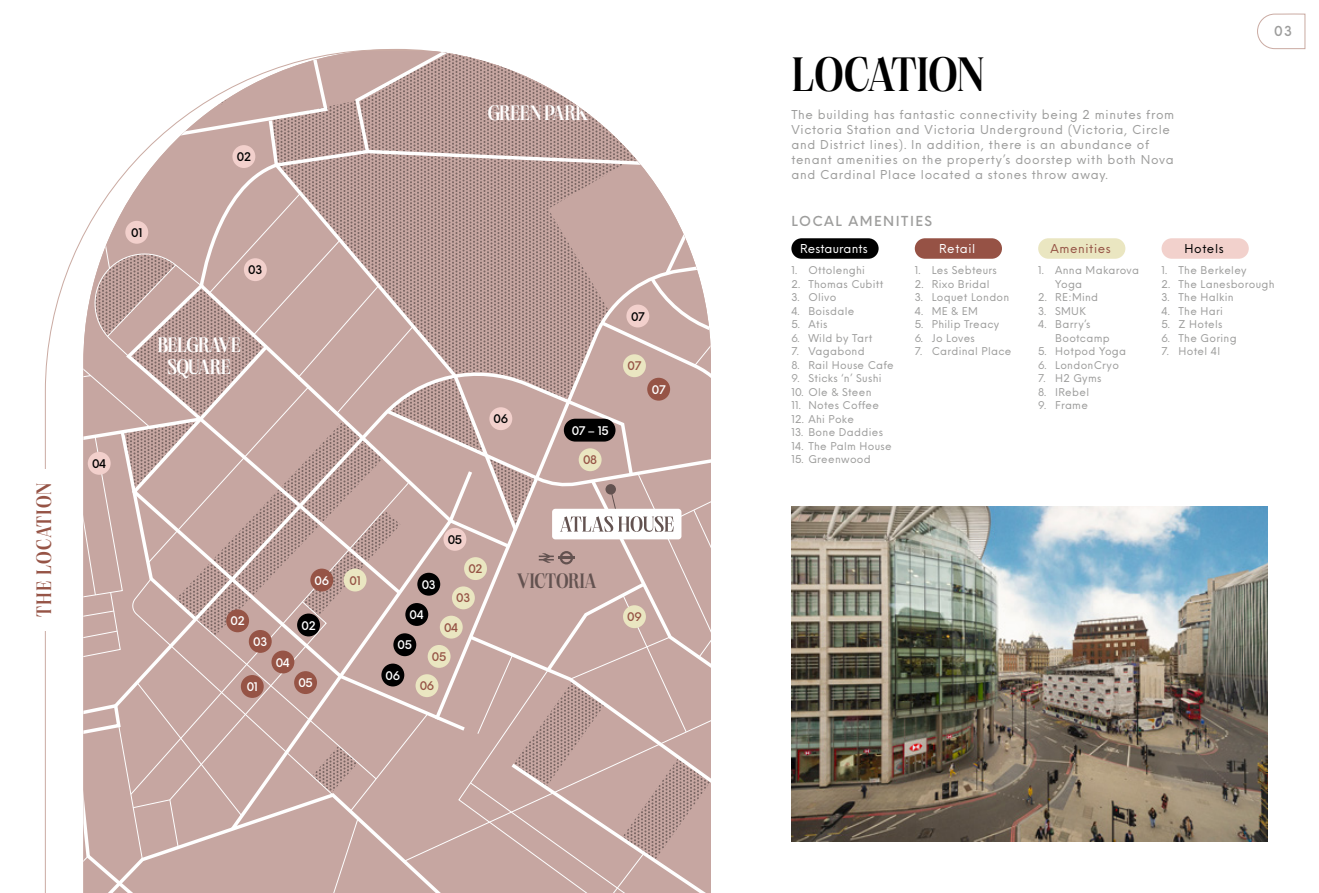
<style>
.page{position:relative;width:1319px;height:893px;background:#fff}
.page>*{position:absolute;margin:0;border:0;box-sizing:border-box;transform-origin:0 0}
.t1{font:48px "PP Neue World";letter-spacing:-.02em;color:#000}
.t2{font:20.85px "PP Neue World";letter-spacing:.045em;color:#965446}
.t3{font:20.7px/21.6px "PP Neue World";letter-spacing:-.04em;color:#fff;text-align:center}
.t4{font:20.7px "PP Neue World";letter-spacing:-.02em;color:#635250}
.t5{font:500 13.5px "Neue Einstellung";letter-spacing:.11em;color:#9d9d9c}
.t6{font:12px/15px "Neue Einstellung";letter-spacing:.06em;color:#9d9d9c}
.t7{font:12px "Neue Einstellung";letter-spacing:.015em;color:#fff}
.t8{font:12px "Neue Einstellung";letter-spacing:.05em;color:#965446}
.t9{font:12px "Neue Einstellung";letter-spacing:.05em;color:#000}
.t10{font:500 11.7px "Neue Einstellung";letter-spacing:-.025em;color:#fff}
.t11{font:500 11.7px "Neue Einstellung";letter-spacing:-.025em;color:#965446}
.t12{font:500 11.7px "Neue Einstellung";letter-spacing:-.025em;color:#000}
.t13{font:10.5px/13.5px "Neue Einstellung";letter-spacing:.03em;color:#9d9d9c}
</style>
<div class="page">
<img style="left:791px;top:506px;width:476px;height:336px">
<svg style="left:83px;top:51px;width:628px;height:842px;background:#c8ada8"></svg>
<svg style="left:1257px;top:14px;width:47px;height:35px"></svg>
<div style="left:791px;top:238px;width:87px;height:21px;background:#000;border-radius:10px"></div>
<div style="left:914px;top:238px;width:87px;height:21px;background:#965245;border-radius:10px"></div>
<div style="left:1037px;top:238px;width:88px;height:21px;background:#eae6c1;border-radius:10px"></div>
<div style="left:1161px;top:238px;width:87px;height:21px;background:#f2d1cc;border-radius:10px"></div>
<h2 class="t2" style="left:32px;top:617px;width:136px;rotate:-90deg">THE LOCATION</h2>
<p class="t12" style="left:237px;top:149px;width:16px">02</p>
<p class="t12" style="left:131px;top:225px;width:13px">01</p>
<p class="t12" style="left:248px;top:262px;width:16px">03</p>
<h3 class="t3" style="left:157px;top:335px;width:85px">BELGRAVE<br>SQUARE</h3>
<p class="t12" style="left:92px;top:456px;width:16px">04</p>
<h3 class="t3" style="left:488px;top:103px;width:102px">GREEN PARK</h3>
<p class="t12" style="left:493px;top:411px;width:16px">06</p>
<p class="t10" style="left:571px;top:423px;width:38px">07 – 15</p>
<p class="t11" style="left:583px;top:452px;width:16px">08</p>
<p class="t12" style="left:631px;top:309px;width:15px">07</p>
<p class="t11" style="left:627px;top:358px;width:15px">07</p>
<p class="t10" style="left:651px;top:382px;width:15px">07</p>
<p class="t10" style="left:314px;top:573px;width:16px">06</p>
<p class="t10" style="left:230px;top:613px;width:16px">02</p>
<p class="t10" style="left:253px;top:634px;width:16px">03</p>
<p class="t10" style="left:247px;top:679px;width:13px">01</p>
<p class="t10" style="left:301px;top:618px;width:16px">02</p>
<p class="t10" style="left:276px;top:655px;width:16px">04</p>
<p class="t10" style="left:298px;top:675px;width:16px">05</p>
<p class="t11" style="left:349px;top:573px;width:13px">01</p>
<p class="t12" style="left:447px;top:532px;width:16px">05</p>
<p class="t11" style="left:468px;top:561px;width:16px">02</p>
<p class="t10" style="left:421px;top:577px;width:16px">03</p>
<p class="t10" style="left:409px;top:607px;width:16px">04</p>
<p class="t10" style="left:397px;top:637px;width:16px">05</p>
<p class="t10" style="left:385px;top:668px;width:16px">06</p>
<p class="t11" style="left:456px;top:590px;width:16px">03</p>
<p class="t11" style="left:444px;top:620px;width:16px">04</p>
<p class="t11" style="left:432px;top:649px;width:16px">05</p>
<p class="t11" style="left:419px;top:678px;width:16px">06</p>
<h3 class="t4" style="left:517px;top:569px;width:81px">VICTORIA</h3>
<p class="t11" style="left:627px;top:609px;width:16px">09</p>
<h1 class="t1" style="left:791px;top:48px;width:194px">LOCATION</h1>
<p class="t6" style="left:791px;top:107px;width:384px">The building has fantastic connectivity being 2 minutes from Victoria Station and Victoria Underground (Victoria, Circle and District lines). In addition, there is an abundance of tenant amenities on the property’s doorstep with both Nova and Cardinal Place located a stones throw away.</p>
<p class="t5" style="left:791px;top:212px;width:142px">LOCAL AMENITIES</p>
<p class="t7" style="left:800px;top:241px;width:69px">Restaurants</p>
<p class="t7" style="left:939px;top:241px;width:38px">Retail</p>
<p class="t8" style="left:1050px;top:241px;width:62px">Amenities</p>
<p class="t9" style="left:1184px;top:241px;width:41px">Hotels</p>
<p class="t5" style="left:1273px;top:23px;width:20px">03</p>
<p class="t13" style="left:791px;top:264px;width:75px">1. Ottolenghi</p>
<p class="t13" style="left:791px;top:277px;width:94px">2. Thomas Cubitt</p>
<p class="t13" style="left:791px;top:291px;width:46px">3. Olivo</p>
<p class="t13" style="left:791px;top:304px;width:65px">4. Boisdale</p>
<p class="t13" style="left:791px;top:318px;width:37px">5. Atis</p>
<p class="t13" style="left:791px;top:331px;width:83px">6. Wild by Tart</p>
<p class="t13" style="left:791px;top:345px;width:75px">7. Vagabond</p>
<p class="t13" style="left:791px;top:358px;width:104px">8. Rail House Cafe</p>
<p class="t13" style="left:791px;top:372px;width:92px">9. Sticks ‘n’ Sushi</p>
<p class="t13" style="left:791px;top:385px;width:82px">10. Ole &amp; Steen</p>
<p class="t13" style="left:791px;top:399px;width:89px">11. Notes Coffee</p>
<p class="t13" style="left:791px;top:412px;width:64px">12. Ahi Poke</p>
<p class="t13" style="left:791px;top:426px;width:93px">13. Bone Daddies</p>
<p class="t13" style="left:791px;top:439px;width:102px">14. The Palm House</p>
<p class="t13" style="left:791px;top:453px;width:81px">15. Greenwood</p>
<p class="t13" style="left:914px;top:264px;width:84px">1. Les Sebteurs</p>
<p class="t13" style="left:914px;top:277px;width:76px">2. Rixo Bridal</p>
<p class="t13" style="left:914px;top:291px;width:96px">3. Loquet London</p>
<p class="t13" style="left:914px;top:304px;width:65px">4. ME &amp; EM</p>
<p class="t13" style="left:914px;top:318px;width:86px">5. Philip Treacy</p>
<p class="t13" style="left:914px;top:331px;width:62px">6. Jo Loves</p>
<p class="t13" style="left:914px;top:345px;width:98px">7. Cardinal Place</p>
<p class="t13" style="left:1054px;top:264px;width:85px;text-indent:-17px">1. Anna Makarova<br>Yoga</p>
<p class="t13" style="left:1037px;top:291px;width:61px">2. RE:Mind</p>
<p class="t13" style="left:1037px;top:304px;width:49px">3. SMUK</p>
<p class="t13" style="left:1054px;top:318px;width:56px;text-indent:-17px">4. Barry’s<br>Bootcamp</p>
<p class="t13" style="left:1037px;top:345px;width:89px">5. Hotpod Yoga</p>
<p class="t13" style="left:1037px;top:358px;width:82px">6. LondonCryo</p>
<p class="t13" style="left:1037px;top:372px;width:65px">7. H2 Gyms</p>
<p class="t13" style="left:1037px;top:385px;width:52px">8. IRebel</p>
<p class="t13" style="left:1037px;top:399px;width:51px">9. Frame</p>
<p class="t13" style="left:1161px;top:264px;width:87px">1. The Berkeley</p>
<p class="t13" style="left:1161px;top:277px;width:115px">2. The Lanesborough</p>
<p class="t13" style="left:1161px;top:291px;width:74px">3. The Halkin</p>
<p class="t13" style="left:1161px;top:304px;width:63px">4. The Hari</p>
<p class="t13" style="left:1161px;top:318px;width:62px">5. Z Hotels</p>
<p class="t13" style="left:1161px;top:331px;width:77px">6. The Goring</p>
<p class="t13" style="left:1161px;top:345px;width:60px">7. Hotel 4l</p>
</div>
